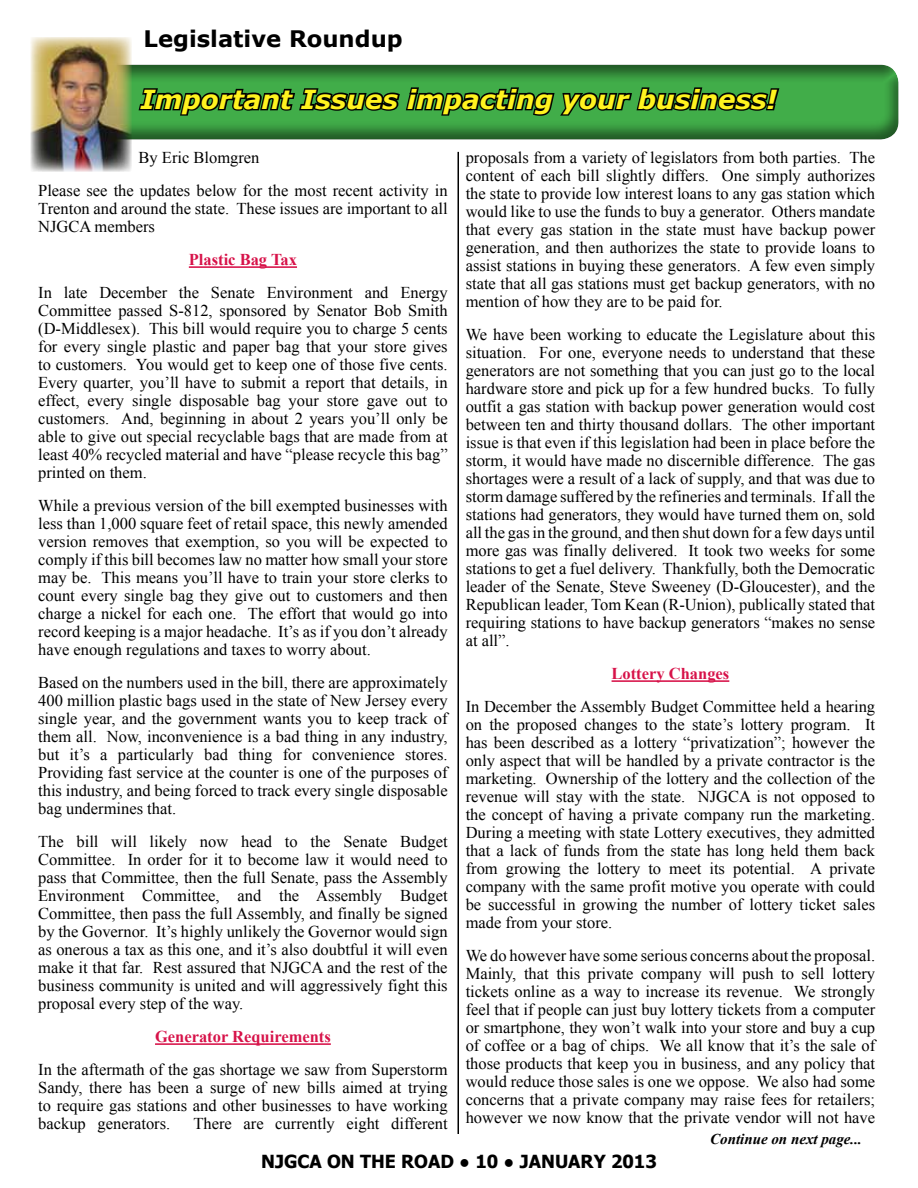
<style>
.page{position:relative;width:918px;height:1188px;background:#fff}
.page>*{position:absolute;margin:0;border:0;box-sizing:border-box;transform-origin:0 0}
.t1{font:italic 700 26.25px "Verdana";color:#fff31f}
.t2{font:700 22.8px "Verdana";color:#000}
.t3{font:700 18px "Tahoma";color:#000}
.t4{font:16.5px/18px "Times New Roman";color:#000;text-align:justify}
.t5{font:700 16.5px "Times New Roman";color:#d71249}
.t6{font:italic 700 15px "Times New Roman";color:#000}
</style>
<div class="page">
<div style="left:63px;top:58px;width:837px;height:82px;background:#000;opacity:.5"></div>
<hr style="left:458px;top:152px;width:1px;height:982px;background:#000">
<img style="left:31px;top:37px;width:101px;height:134px">
<svg style="left:137px;top:72px;width:644px;height:46px;background:#2b7431"></svg>
<hr style="left:189px;top:266px;width:108px;height:2px;background:#d71249">
<hr style="left:155px;top:1043px;width:176px;height:2px;background:#d71249">
<hr style="left:612px;top:680px;width:117px;height:2px;background:#d71249">
<h2 class="t2" style="left:144px;top:23px;width:261px">Legislative Roundup</h2>
<h1 class="t1" style="left:141px;top:81px;width:638px">Important Issues impacting your business!</h1>
<p class="t4" style="left:38px;top:141px;width:411px;line-height:33px;text-indent:100px">By Eric Blomgren<br>Please see the updates below for the most recent activity in</p>
<p class="t4" style="left:38px;top:200px;width:411px">Trenton and around the state. These issues are important to all<br>NJGCA members</p>
<p class="t5" style="left:189px;top:248px;width:110px">Plastic Bag Tax</p>
<p class="t4" style="left:38px;top:284px;width:411px">In late December the Senate Environment and Energy Committee passed S-812, sponsored by Senator Bob Smith (D-Middlesex). This bill would require you to charge 5 cents for every single plastic and paper bag that your store gives to customers. You would get to keep one of those five cents.<br>Every quarter, you’ll have to submit a report that details, in effect, every single disposable bag your store gave out to customers. And, beginning in about 2 years you’ll only be able to give out special recyclable bags that are made from at least 40% recycled material and have “please recycle this bag” printed on them.</p>
<p class="t4" style="left:38px;top:497px;width:411px">While a previous version of the bill exempted businesses with less than 1,000 square feet of retail space, this newly amended version removes that exemption, so you will be expected to comply if this bill becomes law no matter how small your store may be. This means you’ll have to train your store clerks to count every single bag they give out to customers and then charge a nickel for each one. The effort that would go into record keeping is a major headache. It’s as if you don’t already have enough regulations and taxes to worry about.</p>
<p class="t4" style="left:38px;top:674px;width:411px">Based on the numbers used in the bill, there are approximately 400 million plastic bags used in the state of New Jersey every single year, and the government wants you to keep track of them all. Now, inconvenience is a bad thing in any industry, but it’s a particularly bad thing for convenience stores.<br>Providing fast service at the counter is one of the purposes of this industry, and being forced to track every single disposable bag undermines that.</p>
<p class="t4" style="left:38px;top:833px;width:411px">The bill will likely now head to the Senate Budget Committee. In order for it to become law it would need to pass that Committee, then the full Senate, pass the Assembly Environment Committee, and the Assembly Budget Committee, then pass the full Assembly, and finally be signed by the Governor. It’s highly unlikely the Governor would sign as onerous a tax as this one, and it’s also doubtful it will even make it that far. Rest assured that NJGCA and the rest of the business community is united and will aggressively fight this proposal every step of the way.</p>
<p class="t5" style="left:155px;top:1025px;width:177px">Generator Requirements</p>
<p class="t4" style="left:38px;top:1061px;width:411px">In the aftermath of the gas shortage we saw from Superstorm Sandy, there has been a surge of new bills aimed at trying to require gas stations and other businesses to have working backup generators.</p>
<p class="t4" style="left:466px;top:149px;width:411px">proposals from a variety of legislators from both parties. The content of each bill slightly differs. One simply authorizes the state to provide low interest loans to any gas station which would like to use the funds to buy a generator. Others mandate that every gas station in the state must have backup power generation, and then authorizes the state to provide loans to assist stations in buying these generators. A few even simply state that all gas stations must get backup generators, with no mention of how they are to be paid for.</p>
<p class="t4" style="left:466px;top:326px;width:411px">We have been working to educate the Legislature about this situation. For one, everyone needs to understand that these generators are not something that you can just go to the local hardware store and pick up for a few hundred bucks. To fully outfit a gas station with backup power generation would cost between ten and thirty thousand dollars. The other important issue is that even if this legislation had been in place before the storm, it would have made no discernible difference. The gas shortages were a result of a lack of supply, and that was due to storm damage suffered by the refineries and terminals. If all the stations had generators, they would have turned them on, sold all the gas in the ground, and then shut down for a few days until more gas was finally delivered. It took two weeks for some stations to get a fuel delivery. Thankfully, both the Democratic leader of the Senate, Steve Sweeney (D-Gloucester), and the Republican leader, Tom Kean (R-Union), publically stated that requiring stations to have backup generators “makes no sense at all”.</p>
<p class="t5" style="left:612px;top:662px;width:119px">Lottery Changes</p>
<p class="t4" style="left:466px;top:698px;width:411px">In December the Assembly Budget Committee held a hearing on the proposed changes to the state’s lottery program. It has been described as a lottery “privatization”; however the only aspect that will be handled by a private contractor is the marketing. Ownership of the lottery and the collection of the revenue will stay with the state. NJGCA is not opposed to the concept of having a private company run the marketing.<br>During a meeting with state Lottery executives, they admitted that a lack of funds from the state has long held them back from growing the lottery to meet its potential. A private company with the same profit motive you operate with could be successful in growing the number of lottery ticket sales made from your store.</p>
<p class="t4" style="left:466px;top:947px;width:411px">We do however have some serious concerns about the proposal.<br>Mainly, that this private company will push to sell lottery tickets online as a way to increase its revenue. We strongly feel that if people can just buy lottery tickets from a computer or smartphone, they won’t walk into your store and buy a cup of coffee or a bag of chips. We all know that it’s the sale of those products that keep you in business, and any policy that would reduce those sales is one we oppose. We also had some concerns that a private company may raise fees for retailers; however we now know that the private vendor will not have</p>
<p class="t6" style="left:710px;top:1129px;width:153px">Continue on next page...</p>
<p class="t4" style="left:193px;top:1115px;width:256px">There are currently eight different</p>
<p class="t3" style="left:261px;top:1149px;width:397px">NJGCA ON THE ROAD ● 10 ● JANUARY 2013</p>
</div>
